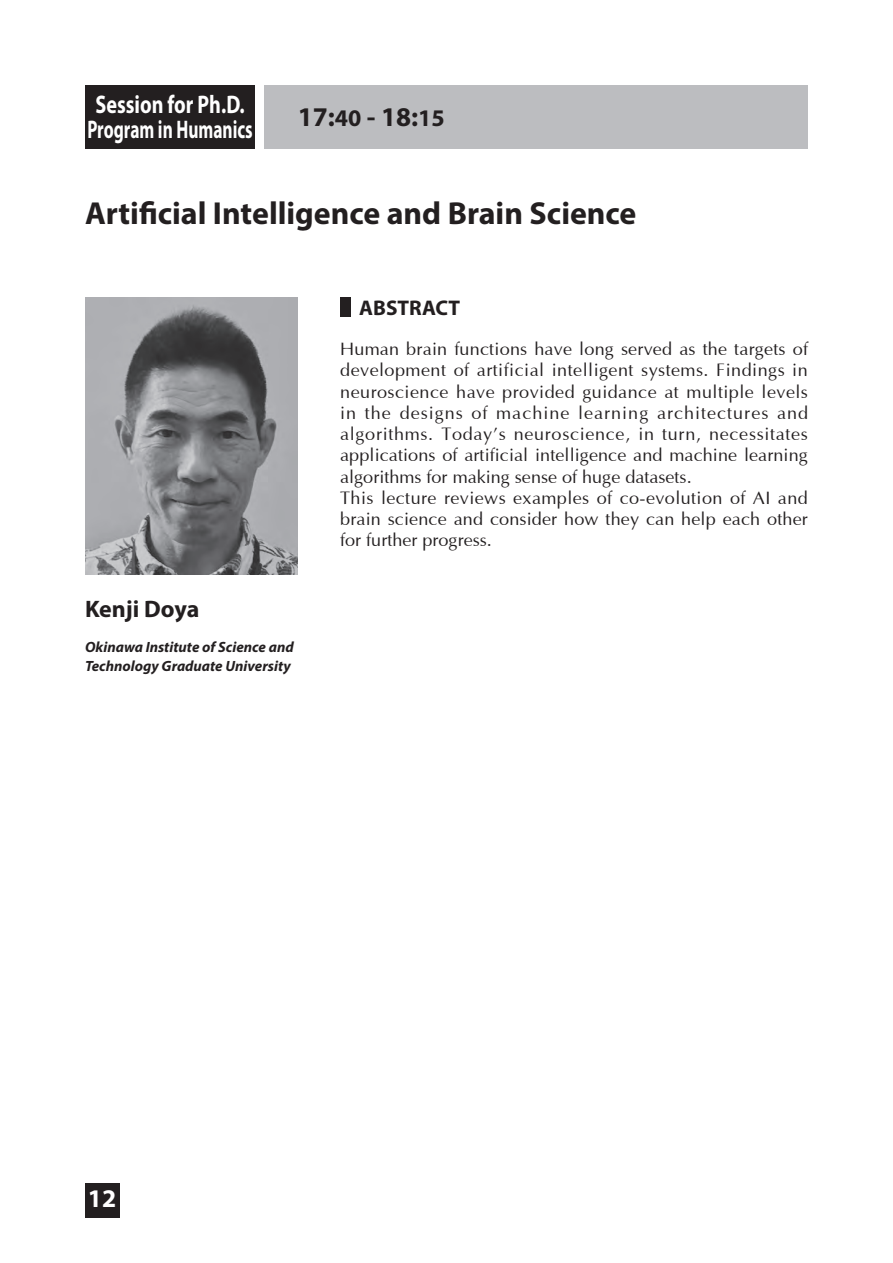
<style>
.page{position:relative;width:893px;height:1263px;background:#fff}
.page>*{position:absolute;margin:0;border:0;box-sizing:border-box;transform-origin:0 0}
.t1{font:700 31.95px "Myriad Pro";color:#231f20}
.t2{font:700 27.15px "Myriad Pro";color:#231f20}
.t3{font:700 25.5px/25.5px "Myriad Pro";color:#fff;text-align:center;scale:.79 1}
.t4{font:700 25.5px "Myriad Pro";color:#fff}
.t5{font:700 23.85px "Myriad Pro";color:#231f20}
.t6{font:700 21.3px "Myriad Pro";color:#231f20}
.t7{font:18px/21.3px "Optima";color:#231f20;text-align:justify}
.t8{font:italic 700 14.85px/18px "Myriad Pro";color:#231f20}
.s1{font-size:23.85px}
</style>
<div class="page">
<div style="left:85px;top:85px;width:723px;height:64px;background:#bcbdc0"></div>
<div style="left:85px;top:85px;width:172px;height:64px;background:#231f20"></div>
<div style="left:255px;top:83px;width:9px;height:68px;background:#fff"></div>
<div style="left:85px;top:1183px;width:34px;height:34px;background:#231f20"></div>
<img style="left:85px;top:298px;width:213px;height:276px">
<div style="left:340px;top:298px;width:11px;height:19px;background:#231f20"></div>
<p class="t3" style="left:87px;top:91px;width:211px">Session for Ph.D.<br>Program in Humanics</p>
<p class="t2" style="left:298px;top:99px;width:149px">17:<span class="s1">40</span> - 18:<span class="s1">15</span></p>
<p class="t1" style="left:85px;top:193px;width:553px">Artificial Intelligence and Brain Science</p>
<p class="t6" style="left:359px;top:294px;width:102px">ABSTRACT</p>
<p class="t5" style="left:85px;top:593px;width:116px">Kenji Doya</p>
<p class="t8" style="left:85px;top:638px;width:210px">Okinawa Institute of Science and<br>Technology Graduate University</p>
<p class="t7" style="left:340px;top:339px;width:469px">Human brain functions have long served as the targets of development of artificial intelligent systems. Findings in neuroscience have provided guidance at multiple levels in the designs of machine learning architectures and algorithms. Today’s neuroscience, in turn, necessitates applications of artificial intelligence and machine learning algorithms for making sense of huge datasets.</p>
<p class="t7" style="left:340px;top:488px;width:469px">This lecture reviews examples of co-evolution of AI and brain science and consider how they can help each other for further progress.</p>
<h3 class="t4" style="left:88px;top:1182px;width:30px">12</h3>
</div>
